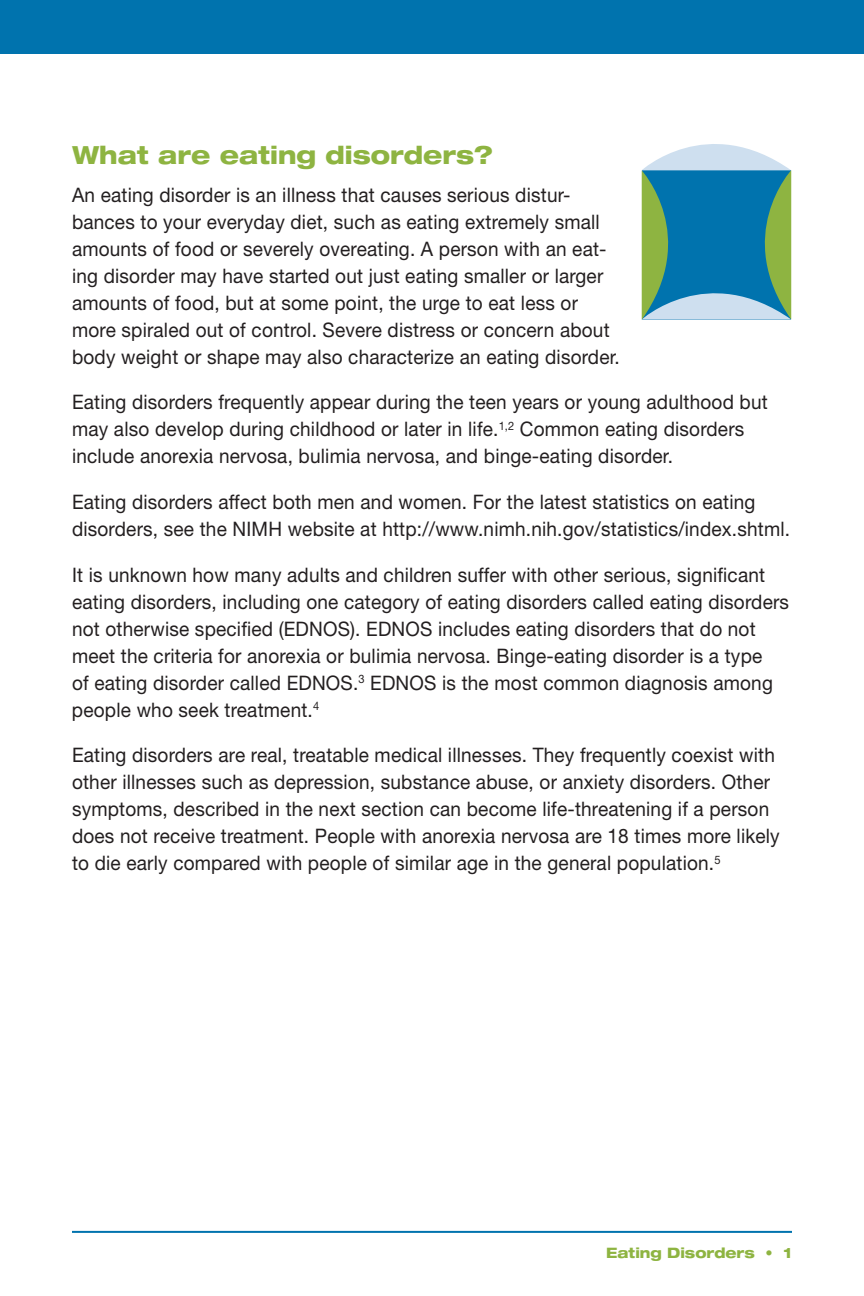
<style>
.page{position:relative;width:864px;height:1296px;background:#fff}
.page>*{position:absolute;margin:0;border:0;box-sizing:border-box;transform-origin:0 0}
.t1{font:800 expanded 25px "Helvetica Neue";color:#8eb441;scale:.95 1}
.t2{font:20px/27px "Helvetica Neue";letter-spacing:.01em;color:#231f20;scale:.95 1}
.t3{font:800 expanded 14.4px "Helvetica Neue";color:#8eb441;scale:.95 1}
.s1{font-weight:900;font-stretch:normal}
</style>
<div class="page">
<div style="left:0;top:0;width:864px;height:54px;background:#0073ae"></div>
<hr style="left:72px;top:1231px;width:720px;height:2px;background:#0073ae">
<svg style="left:641px;top:144px;width:150px;height:176px;background:#569ead"></svg>
<h2 class="t1" style="left:72px;top:139px;width:445px">What are eating disorders?</h2>
<p class="t2" style="left:72px;top:181px;width:578px">An eating disorder is an illness that causes serious distur&shy;bances to your everyday diet, such as eating extremely small amounts of food or severely overeating. A person with an eat&shy;ing disorder may have started out just eating smaller or larger amounts of food, but at some point, the urge to eat less or more spiraled out of control. Severe distress or concern about body weight or shape may also characterize an eating disorder.</p>
<p class="t2" style="left:72px;top:388px;width:734px">Eating disorders frequently appear during the teen years or young adulthood but may also develop during childhood or later in life.<sup>1,2</sup> Common eating disorders include anorexia nervosa, bulimia nervosa, and binge-eating disorder.</p>
<p class="t2" style="left:72px;top:488px;width:757px">Eating disorders affect both men and women. For the latest statistics on eating disorders, see the NIMH website at http://www.nimh.nih.gov/statistics/index.shtml.</p>
<p class="t2" style="left:72px;top:561px;width:756px">It is unknown how many adults and children suffer with other serious, significant eating disorders, including one category of eating disorders called eating disorders not otherwise specified (EDNOS). EDNOS includes eating disorders that do not meet the criteria for anorexia or bulimia nervosa. Binge-eating disorder is a type<br>of eating disorder called EDNOS.<sup>3</sup> EDNOS is the most common diagnosis among people who seek treatment.<sup>4</sup></p>
<p class="t2" style="left:72px;top:741px;width:747px">Eating disorders are real, treatable medical illnesses. They frequently coexist with other illnesses such as depression, substance abuse, or anxiety disorders. Other symptoms, described in the next section can become life-threatening if a person does not receive treatment. People with anorexia nervosa are 18 times more likely to die early compared with people of similar age in the general population.<sup>5</sup></p>
<p class="t3" style="left:606px;top:1244px;width:197px">Eating Disorders <span class="s1">•</span> 1</p>
</div>
